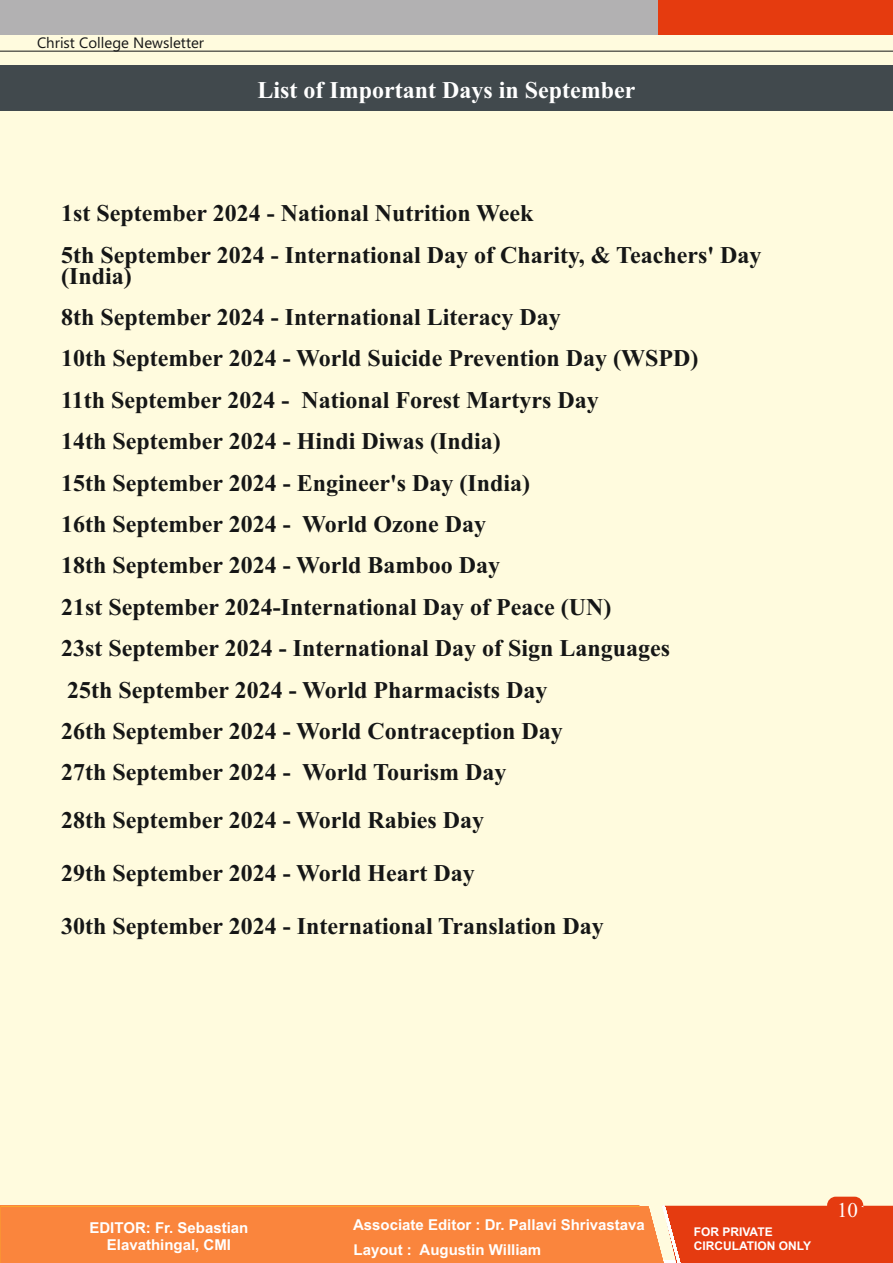
<style>
.page{position:relative;width:893px;height:1263px;background:#fff}
.page>*{position:absolute;margin:0;border:0;box-sizing:border-box;transform-origin:0 0}
.t1{font:700 24px/41.4px "Times New Roman";color:#151616}
.t2{font:700 24px "Times New Roman";color:#fff}
.t3{font:21px "Times New Roman";color:#fff}
.t4{font:700 15px "Arial";color:#fff}
.t5{font:15px "Ebrima";color:#151616}
.t6{font:700 12px/13.4px "Arial";color:#fff}
</style>
<div class="page">
<div style="left:0;top:3px;width:893px;height:1257px;background:#fffbde"></div>
<div style="left:827px;top:1197px;width:36px;height:23px;background:#e53b10;border-radius:9px"></div>
<div style="left:0;top:0;width:893px;height:35px;background:#b2b1b2"></div>
<div style="left:658px;top:0;width:235px;height:35px;background:#e53b0f"></div>
<hr style="left:0;top:51px;width:893px;height:1px;background:#151616">
<div style="left:0;top:65px;width:893px;height:45px;background:#41494d"></div>
<svg style="left:0;top:1205px;width:893px;height:58px"></svg>
<p class="t5" style="left:37px;top:37px;width:169px">Christ College Newsletter</p>
<p class="t2" style="left:257px;top:82px;width:379px">List of Important Days in September</p>
<p class="t1" style="left:61px;top:195px;width:702px">1st September 2024 - National Nutrition Week<br>5th September 2024 - International Day of Charity, &amp; Teachers' Day</p>
<p class="t1" style="left:61px;top:257px;width:639px">(India)<br>8th September 2024 - International Literacy Day<br>10th September 2024 - World Suicide Prevention Day (WSPD)<br>11th September 2024 - National Forest Martyrs Day<br>14th September 2024 - Hindi Diwas (India)<br>15th September 2024 - Engineer's Day (India)<br>16th September 2024 - World Ozone Day<br>18th September 2024 - World Bamboo Day<br>21st September 2024-International Day of Peace (UN)<br>23st September 2024 - International Day of Sign Languages 25th September 2024 - World Pharmacists Day<br>26th September 2024 - World Contraception Day<br>27th September 2024 - World Tourism Day</p>
<p class="t1" style="left:61px;top:801px;width:425px">28th September 2024 - World Rabies Day</p>
<p class="t1" style="left:61px;top:854px;width:415px">29th September 2024 - World Heart Day</p>
<p class="t1" style="left:61px;top:908px;width:544px">30th September 2024 - International Translation Day</p>
<p class="t4" style="left:89px;top:1222px;width:160px">EDITOR: Fr. Sebastian</p>
<p class="t4" style="left:353px;top:1219px;width:293px">Associate Editor : Dr. Pallavi Shrivastava</p>
<p class="t4" style="left:107px;top:1239px;width:126px">Elavathingal, CMI</p>
<p class="t4" style="left:354px;top:1244px;width:189px">Layout : Augustin William</p>
<p class="t6" style="left:694px;top:1227px;width:119px">FOR PRIVATE<br>CIRCULATION ONLY</p>
<p class="t3" style="left:837px;top:1202px;width:22px">10</p>
</div>
